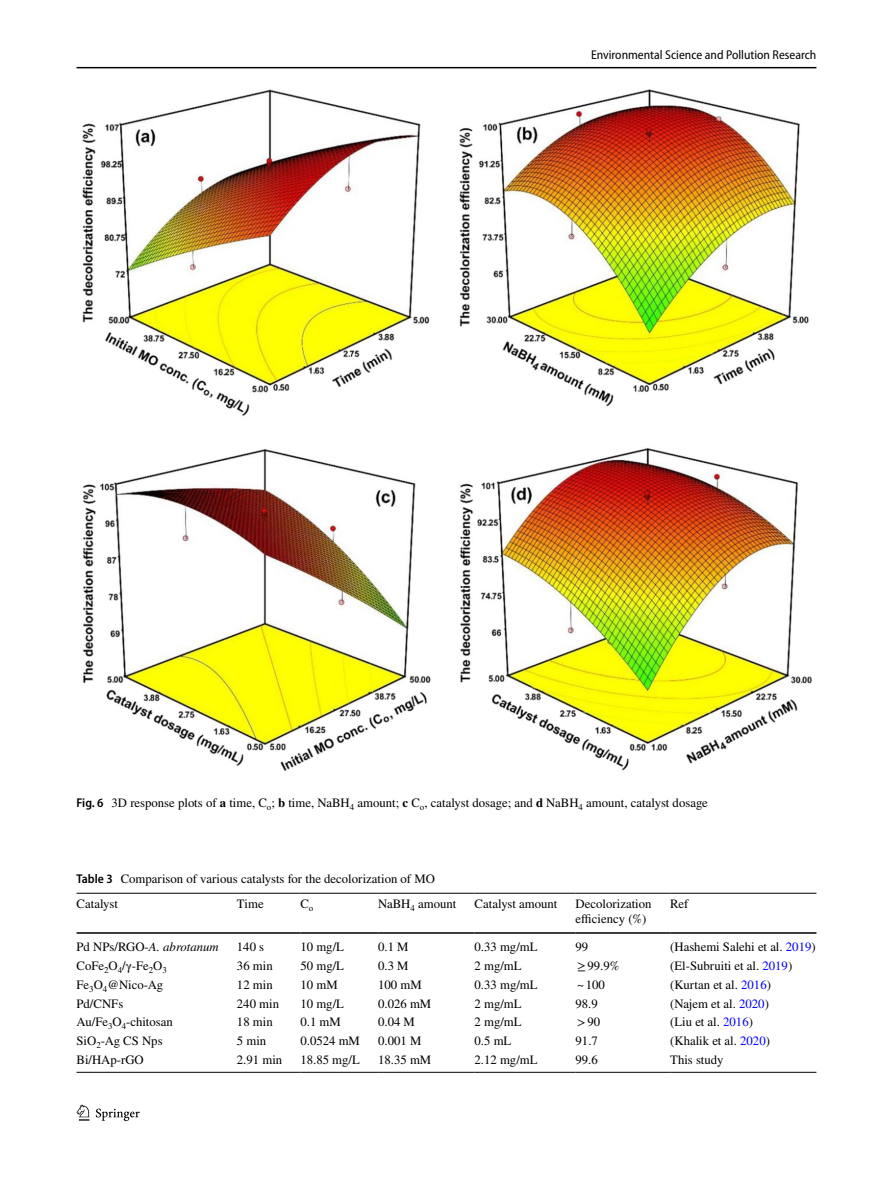
<style>
.page{position:relative;width:893px;height:1187px;background:#fff}
.page>*{position:absolute;margin:0;border:0;box-sizing:border-box;transform-origin:0 0}
.t1{font:12.75px/25.5px "STIX";color:#000}
.t2{font:semi-condensed 12.75px "Myriad Pro";color:#000}
.t3{font:italic 12.75px "STIX";color:#000}
.s1{font-family:"Myriad Pro";font-weight:600;font-stretch:semi-condensed}
.s2{font-weight:700}
.s3{font-style:normal}
.s4{color:#00f}
</style>
<div class="page">
<hr style="left:77px;top:67px;width:739px;height:1px;background:#000">
<svg style="left:77px;top:1104px;width:12px;height:16px"></svg>
<svg style="left:96px;top:1108px;width:44px;height:12px"></svg>
<img style="left:82px;top:89px;width:730px;height:682px">
<hr style="left:77px;top:892px;width:160px;height:1px;background:#000">
<hr style="left:77px;top:932px;width:160px;height:1px;background:#000">
<hr style="left:237px;top:892px;width:63px;height:1px;background:#000">
<hr style="left:237px;top:932px;width:63px;height:1px;background:#000">
<hr style="left:300px;top:892px;width:78px;height:1px;background:#000">
<hr style="left:300px;top:932px;width:78px;height:1px;background:#000">
<hr style="left:378px;top:892px;width:97px;height:1px;background:#000">
<hr style="left:378px;top:932px;width:97px;height:1px;background:#000">
<hr style="left:475px;top:892px;width:101px;height:1px;background:#000">
<hr style="left:475px;top:932px;width:101px;height:1px;background:#000">
<hr style="left:576px;top:892px;width:94px;height:1px;background:#000">
<hr style="left:576px;top:932px;width:94px;height:1px;background:#000">
<hr style="left:670px;top:892px;width:146px;height:1px;background:#000">
<hr style="left:670px;top:932px;width:146px;height:1px;background:#000">
<hr style="left:77px;top:1071px;width:160px;height:1px;background:#000">
<hr style="left:237px;top:1071px;width:63px;height:1px;background:#000">
<hr style="left:300px;top:1071px;width:78px;height:1px;background:#000">
<hr style="left:378px;top:1071px;width:97px;height:1px;background:#000">
<hr style="left:475px;top:1071px;width:101px;height:1px;background:#000">
<hr style="left:576px;top:1071px;width:94px;height:1px;background:#000">
<hr style="left:670px;top:1071px;width:146px;height:1px;background:#000">
<p class="t2" style="left:591px;top:48px;width:227px">Environmental Science and Pollution Research</p>
<p class="t1" style="left:77px;top:790px;width:633px"><span class="s1">Fig. 6</span> 3D response plots of <span class="s2">a</span> time, C<sub>o</sub>; <span class="s2">b</span> time, NaBH<sub>4</sub> amount; <span class="s2">c</span> C<sub>o</sub>, catalyst dosage; and <span class="s2">d</span> NaBH<sub>4</sub> amount, catalyst dosage</p>
<p class="t1" style="left:77px;top:866px;width:360px"><span class="s1">Table 3</span> Comparison of various catalysts for the decolorization of MO<br>Catalyst</p>
<p class="t1" style="left:237px;top:892px;width:28px">Time</p>
<p class="t1" style="left:300px;top:892px;width:14px">C<sub>o</sub></p>
<p class="t1" style="left:378px;top:892px;width:80px">NaBH<sub>4</sub> amount</p>
<p class="t1" style="left:475px;top:892px;width:84px">Catalyst amount</p>
<p class="t1" style="left:576px;top:897px;width:78px;line-height:15px">Decolorization efficiency (%)</p>
<p class="t1" style="left:670px;top:892px;width:20px">Ref</p>
<p class="t3" style="left:77px;top:938px;width:144px"><span class="s3">Pd NPs/RGO-</span>A. abrotanum</p>
<p class="t1" style="left:237px;top:935px;width:29px">140 s</p>
<p class="t1" style="left:300px;top:935px;width:45px">10 mg/L</p>
<p class="t1" style="left:378px;top:935px;width:32px">0.1 M</p>
<p class="t1" style="left:475px;top:935px;width:65px">0.33 mg/mL</p>
<p class="t1" style="left:576px;top:935px;width:14px">99</p>
<p class="t1" style="left:670px;top:935px;width:147px">(Hashemi Salehi et al. <span class="s4">2019</span>)</p>
<p class="t1" style="left:76px;top:953px;width:92px">CoFe<sub>2</sub>O<sub>4</sub>/γ-Fe<sub>2</sub>O<sub>3</sub></p>
<p class="t1" style="left:237px;top:953px;width:37px">36 min</p>
<p class="t1" style="left:300px;top:953px;width:45px">50 mg/L</p>
<p class="t1" style="left:378px;top:953px;width:32px">0.3 M</p>
<p class="t1" style="left:475px;top:953px;width:49px">2 mg/mL</p>
<p class="t1" style="left:577px;top:953px;width:44px">≥99.9%</p>
<p class="t1" style="left:670px;top:953px;width:124px">(El-Subruiti et al. <span class="s4">2019</span>)</p>
<p class="t1" style="left:77px;top:972px;width:88px">Fe<sub>3</sub>O<sub>4</sub>@Nico-Ag</p>
<p class="t1" style="left:237px;top:972px;width:37px">12 min</p>
<p class="t1" style="left:300px;top:972px;width:39px">10 mM</p>
<p class="t1" style="left:378px;top:972px;width:45px">100 mM</p>
<p class="t1" style="left:475px;top:972px;width:65px">0.33 mg/mL</p>
<p class="t1" style="left:577px;top:972px;width:29px">~100</p>
<p class="t1" style="left:670px;top:972px;width:102px">(Kurtan et al. <span class="s4">2016</span>)</p>
<p class="t1" style="left:77px;top:991px;width:48px">Pd/CNFs</p>
<p class="t1" style="left:237px;top:991px;width:44px">240 min</p>
<p class="t1" style="left:300px;top:991px;width:45px">10 mg/L</p>
<p class="t1" style="left:378px;top:991px;width:55px">0.026 mM</p>
<p class="t1" style="left:475px;top:991px;width:49px">2 mg/mL</p>
<p class="t1" style="left:576px;top:991px;width:24px">98.9</p>
<p class="t1" style="left:670px;top:991px;width:100px">(Najem et al. <span class="s4">2020</span>)</p>
<p class="t1" style="left:76px;top:1009px;width:98px">Au/Fe<sub>3</sub>O<sub>4</sub>-chitosan</p>
<p class="t1" style="left:237px;top:1009px;width:37px">18 min</p>
<p class="t1" style="left:300px;top:1009px;width:42px">0.1 mM</p>
<p class="t1" style="left:378px;top:1009px;width:38px">0.04 M</p>
<p class="t1" style="left:475px;top:1009px;width:49px">2 mg/mL</p>
<p class="t1" style="left:577px;top:1009px;width:25px">&gt;90</p>
<p class="t1" style="left:670px;top:1009px;width:84px">(Liu et al. <span class="s4">2016</span>)</p>
<p class="t1" style="left:77px;top:1028px;width:88px">SiO<sub>2</sub>-Ag CS Nps</p>
<p class="t1" style="left:237px;top:1028px;width:31px">5 min</p>
<p class="t1" style="left:300px;top:1028px;width:61px">0.0524 mM</p>
<p class="t1" style="left:378px;top:1028px;width:45px">0.001 M</p>
<p class="t1" style="left:475px;top:1028px;width:38px">0.5 mL</p>
<p class="t1" style="left:576px;top:1028px;width:24px">91.7</p>
<p class="t1" style="left:670px;top:1028px;width:101px">(Khalik et al. <span class="s4">2020</span>)</p>
<p class="t1" style="left:77px;top:1047px;width:69px">Bi/HAp-rGO</p>
<p class="t1" style="left:237px;top:1047px;width:47px">2.91 min</p>
<p class="t1" style="left:300px;top:1047px;width:61px">18.85 mg/L</p>
<p class="t1" style="left:378px;top:1047px;width:55px">18.35 mM</p>
<p class="t1" style="left:475px;top:1047px;width:65px">2.12 mg/mL</p>
<p class="t1" style="left:576px;top:1047px;width:24px">99.6</p>
<p class="t1" style="left:670px;top:1047px;width:55px">This study</p>
</div>
